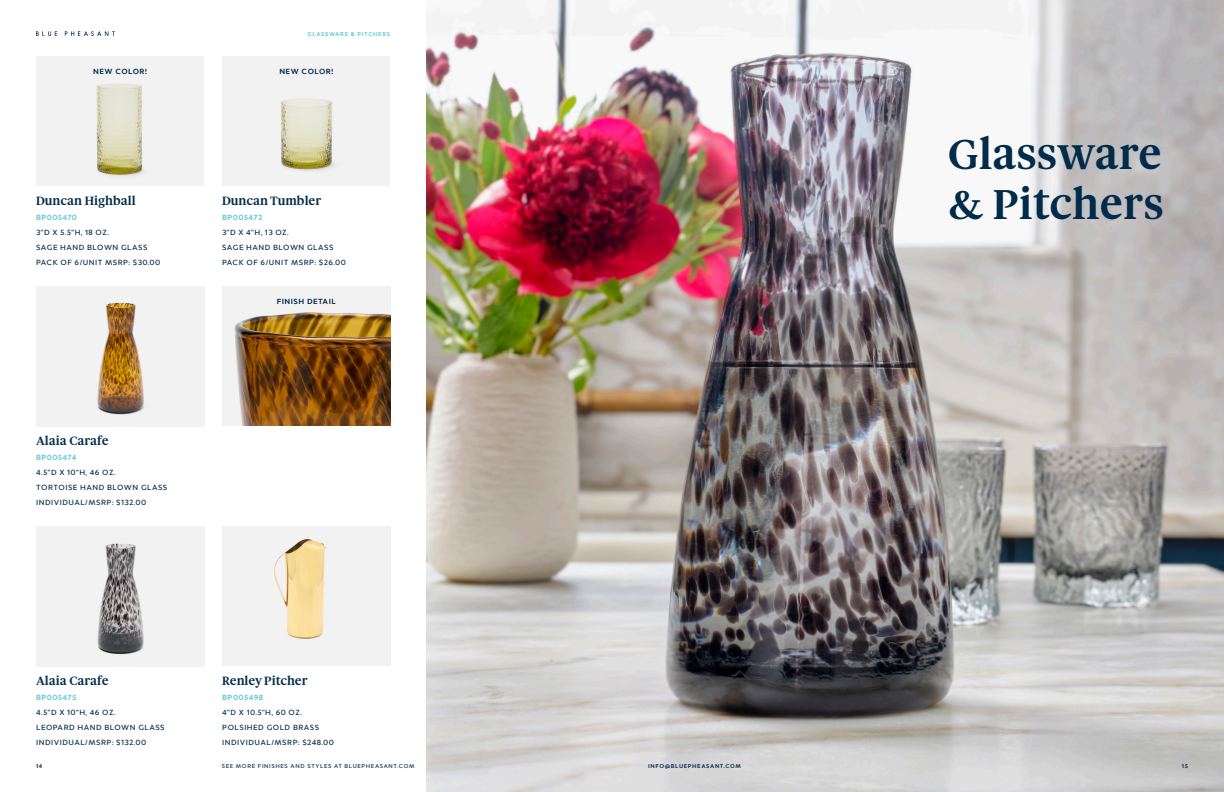
<style>
.page{position:relative;width:1224px;height:792px;background:#fff}
.page>*{position:absolute;margin:0;border:0;box-sizing:border-box;transform-origin:0 0}
.t1{font:700 45px/50px "Gauthier FY";color:#002b4b}
.t2{font:700 13px "Gauthier FY";color:#002b4b}
.t3{font:500 8px "Merel";letter-spacing:.06em;color:#002b4b}
.t4{font:700 8px "Merel";letter-spacing:.05em;color:#5bc8d7}
.t5{font:700 8px "Merel";letter-spacing:.06em;color:#002b4b}
.t6{font:500 6px "Merel";letter-spacing:.11em;color:#002b4b}
.t7{font:700 6px "Merel";letter-spacing:.11em;color:#002b4b}
.t8{font:700 6px "Merel";letter-spacing:.11em;color:#5bc8d7}
</style>
<div class="page">
<img style="left:36px;top:286px;width:168px;height:140px">
<img style="left:36px;top:526px;width:168px;height:140px">
<img style="left:426px;top:0;width:798px;height:792px">
<img style="left:36px;top:56px;width:168px;height:130px">
<img style="left:222px;top:56px;width:168px;height:130px">
<img style="left:222px;top:526px;width:168px;height:140px">
<img style="left:222px;top:286px;width:168px;height:140px">
<svg style="left:36px;top:31px;width:21px;height:5px"></svg>
<svg style="left:65px;top:31px;width:50px;height:5px"></svg>
<p class="t8" style="left:308px;top:29px;width:84px">GLASSWARE &amp; PITCHERS</p>
<p class="t5" style="left:93px;top:65px;width:55px">NEW COLOR!</p>
<p class="t5" style="left:279px;top:65px;width:55px">NEW COLOR!</p>
<p class="t2" style="left:36px;top:193px;width:101px">Duncan Highball</p>
<p class="t4" style="left:36px;top:211px;width:43px">BP005470</p>
<p class="t3" style="left:36px;top:226px;width:74px">3"D X 5.5"H, 18 OZ.</p>
<p class="t3" style="left:36px;top:241px;width:113px">SAGE HAND BLOWN GLASS</p>
<p class="t3" style="left:36px;top:256px;width:126px">PACK OF 6/UNIT MSRP: $30.00</p>
<p class="t2" style="left:36px;top:432px;width:74px">Alaia Carafe</p>
<p class="t4" style="left:36px;top:451px;width:42px">BP005474</p>
<p class="t3" style="left:36px;top:466px;width:81px">4.5"D X 10"H, 46 OZ.</p>
<p class="t3" style="left:36px;top:481px;width:133px">TORTOISE HAND BLOWN GLASS</p>
<p class="t3" style="left:36px;top:496px;width:112px">INDIVIDUAL/MSRP: $132.00</p>
<p class="t2" style="left:222px;top:193px;width:101px">Duncan Tumbler</p>
<p class="t4" style="left:222px;top:211px;width:42px">BP005472</p>
<p class="t3" style="left:222px;top:226px;width:68px">3"D X 4"H, 13 OZ.</p>
<p class="t3" style="left:222px;top:241px;width:113px">SAGE HAND BLOWN GLASS</p>
<p class="t3" style="left:222px;top:256px;width:125px">PACK OF 6/UNIT MSRP: $26.00</p>
<p class="t5" style="left:277px;top:295px;width:60px">FINISH DETAIL</p>
<p class="t2" style="left:36px;top:673px;width:74px">Alaia Carafe</p>
<p class="t4" style="left:36px;top:691px;width:42px">BP005475</p>
<p class="t3" style="left:36px;top:706px;width:81px">4.5"D X 10"H, 46 OZ.</p>
<p class="t3" style="left:36px;top:721px;width:130px">LEOPARD HAND BLOWN GLASS</p>
<p class="t3" style="left:36px;top:736px;width:112px">INDIVIDUAL/MSRP: $132.00</p>
<p class="t2" style="left:222px;top:672px;width:87px">Renley Pitcher</p>
<p class="t4" style="left:222px;top:690px;width:42px">BP005498</p>
<p class="t3" style="left:222px;top:706px;width:81px">4"D X 10.5"H, 60 OZ.</p>
<p class="t3" style="left:222px;top:721px;width:99px">POLSIHED GOLD BRASS</p>
<p class="t3" style="left:222px;top:736px;width:113px">INDIVIDUAL/MSRP: $248.00</p>
<p class="t1" style="left:948px;top:129px;width:217px">Glassware &amp; Pitchers</p>
<p class="t7" style="left:36px;top:761px;width:8px">14</p>
<p class="t6" style="left:222px;top:761px;width:194px">SEE MORE FINISHES AND STYLES AT BLUEPHEASANT.COM</p>
<p class="t7" style="left:648px;top:761px;width:95px">INFO@BLUEPHEASANT.COM</p>
<p class="t7" style="left:1182px;top:761px;width:8px">15</p>
</div>
